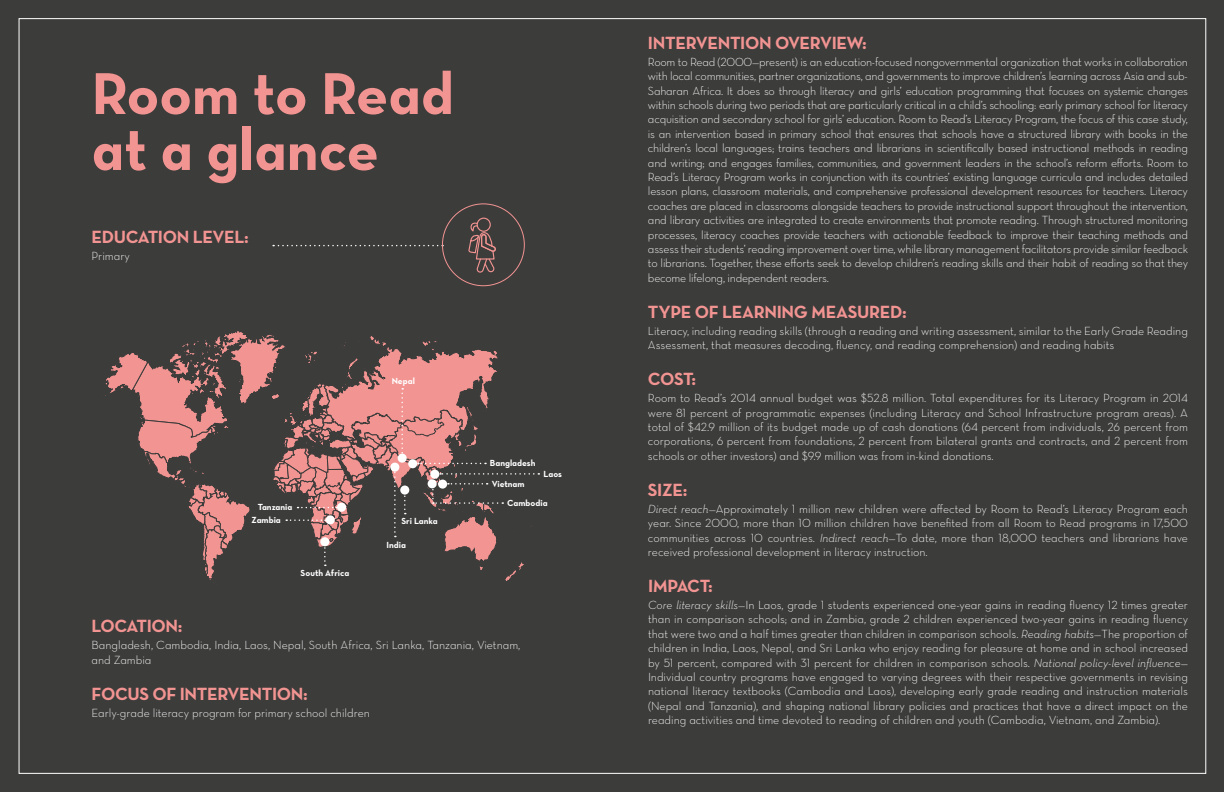
<style>
.page{position:relative;width:1224px;height:792px;background:#3c3c3b}
.page>*{position:absolute;margin:0;border:0;box-sizing:border-box;transform-origin:0 0}
.t1{font:60px/56px "Neutra Text Bold Alt";color:#f29492}
.t2{font:18px "Neutra Text Bold Alt";letter-spacing:-.02em;color:#f29492}
.t3{font:12px/14.4px "Neutra Text Light Alt";color:#fff;text-align:justify}
.t4{font:9px/12.7px "Neutra Text Bold Alt";color:#fff}
.s1{font-family:"Neutra Text Light Italic Alt"}
</style>
<div class="page">
<svg style="left:273px;top:245px;width:169px;height:1px"></svg>
<div style="left:442px;top:203px;width:83px;height:83px;border:1px solid #f29492;border-radius:50%"></div>
<div style="left:477px;top:218px;width:14px;height:14px;border:1px solid #f29492;border-radius:50%"></div>
<svg style="left:468px;top:222px;width:28px;height:51px"></svg>
<svg style="left:105px;top:331px;width:434px;height:252px"></svg>
<h1 class="t1" style="left:92px;top:64px;width:364px">Room to Read at a glance</h1>
<h2 class="t2" style="left:92px;top:226px;width:159px">EDUCATION LEVEL:</h2>
<p class="t3" style="left:92px;top:249px;width:40px">Primary</p>
<p class="t4" style="left:392px;top:375px;width:25px">Nepal</p>
<p class="t4" style="left:252px;top:500px;width:42px;text-indent:6px">Tanzania<br>Zambia</p>
<p class="t4" style="left:301px;top:567px;width:50px">South Africa</p>
<p class="t4" style="left:401px;top:515px;width:38px">Sri Lanka</p>
<p class="t4" style="left:387px;top:538px;width:21px">India</p>
<p class="t4" style="left:490px;top:457px;width:47px">Bangladesh</p>
<p class="t4" style="left:544px;top:467px;width:20px">Laos</p>
<p class="t4" style="left:507px;top:474px;width:42px;line-height:19.3px;text-indent:-16px">Vietnam<br>Cambodia</p>
<h2 class="t2" style="left:92px;top:615px;width:92px">LOCATION:</h2>
<p class="t3" style="left:92px;top:638px;width:430px">Bangladesh, Cambodia, India, Laos, Nepal, South Africa, Sri Lanka, Tanzania, Vietnam, and Zambia</p>
<h2 class="t2" style="left:92px;top:682px;width:218px">FOCUS OF INTERVENTION:</h2>
<p class="t3" style="left:92px;top:705px;width:280px">Early-grade literacy program for primary school children</p>
<h2 class="t2" style="left:648px;top:31px;width:220px">INTERVENTION OVERVIEW:</h2>
<p class="t3" style="left:648px;top:54px;width:542px">Room to Read (2000—present) is an education-focused nongovernmental organization that works in collaboration with local communities, partner organizations, and governments to improve children’s learning across Asia and sub-Saharan Africa. It does so through literacy and girls’ education programming that focuses on systemic changes within schools during two periods that are particularly critical in a child’s schooling: early primary school for literacy acquisition and secondary school for girls’ education. Room to Read’s Literacy Program, the focus of this case study, is an intervention based in primary school that ensures that schools have a structured library with books in the children’s local languages; trains teachers and librarians in scientifically based instructional methods in reading and writing; and engages families, communities, and government leaders in the school’s reform efforts. Room to Read’s Literacy Program works in conjunction with its countries’ existing language curricula and includes detailed lesson plans, classroom materials, and comprehensive professional development resources for teachers. Literacy coaches are placed in classrooms alongside teachers to provide instructional support throughout the intervention, and library activities are integrated to create environments that promote reading. Through structured monitoring processes, literacy coaches provide teachers with actionable feedback to improve their teaching methods and assess their students’ reading improvement over time, while library management facilitators provide similar feedback to librarians. Together, these efforts seek to develop children’s reading skills and their habit of reading so that they become lifelong, independent readers.</p>
<h2 class="t2" style="left:648px;top:300px;width:260px">TYPE OF LEARNING MEASURED:</h2>
<p class="t3" style="left:648px;top:323px;width:541px">Literacy, including reading skills (through a reading and writing assessment, similar to the Early Grade Reading<br>Assessment, that measures decoding, fluency, and reading comprehension) and reading habits</p>
<h2 class="t2" style="left:648px;top:368px;width:50px">COST:</h2>
<p class="t3" style="left:648px;top:391px;width:542px">Room to Read’s 2014 annual budget was $52.8 million. Total expenditures for its Literacy Program in 2014 were 81 percent of programmatic expenses (including Literacy and School Infrastructure program areas). A total of $42.9 million of its budget made up of cash donations (64 percent from individuals, 26 percent from corporations, 6 percent from foundations, 2 percent from bilateral grants and contracts, and 2 percent from schools or other investors) and $9.9 million was from in-kind donations.</p>
<h2 class="t2" style="left:648px;top:478px;width:41px">SIZE:</h2>
<p class="t3" style="left:648px;top:501px;width:542px"><span class="s1">Direct reach</span>—Approximately 1 million new children were affected by Room to Read’s Literacy Program each year. Since 2000, more than 10 million children have benefited from all Room to Read programs in 17,500 communities across 10 countries. <span class="s1">Indirect reach</span>—To date, more than 18,000 teachers and librarians have received professional development in literacy instruction.</p>
<h2 class="t2" style="left:648px;top:574px;width:66px">IMPACT:</h2>
<p class="t3" style="left:648px;top:598px;width:542px"><span class="s1">Core literacy skills</span>—In Laos, grade 1 students experienced one-year gains in reading fluency 12 times greater than in comparison schools; and in Zambia, grade 2 children experienced two-year gains in reading fluency that were two and a half times greater than children in comparison schools. <span class="s1">Reading habits</span>—The proportion of children in India, Laos, Nepal, and Sri Lanka who enjoy reading for pleasure at home and in school increased by 51 percent, compared with 31 percent for children in comparison schools. <span class="s1">National policy-level influence</span>— Individual country programs have engaged to varying degrees with their respective governments in revising national literacy textbooks (Cambodia and Laos), developing early grade reading and instruction materials (Nepal and Tanzania), and shaping national library policies and practices that have a direct impact on the reading activities and time devoted to reading of children and youth (Cambodia, Vietnam, and Zambia).</p>
</div>
